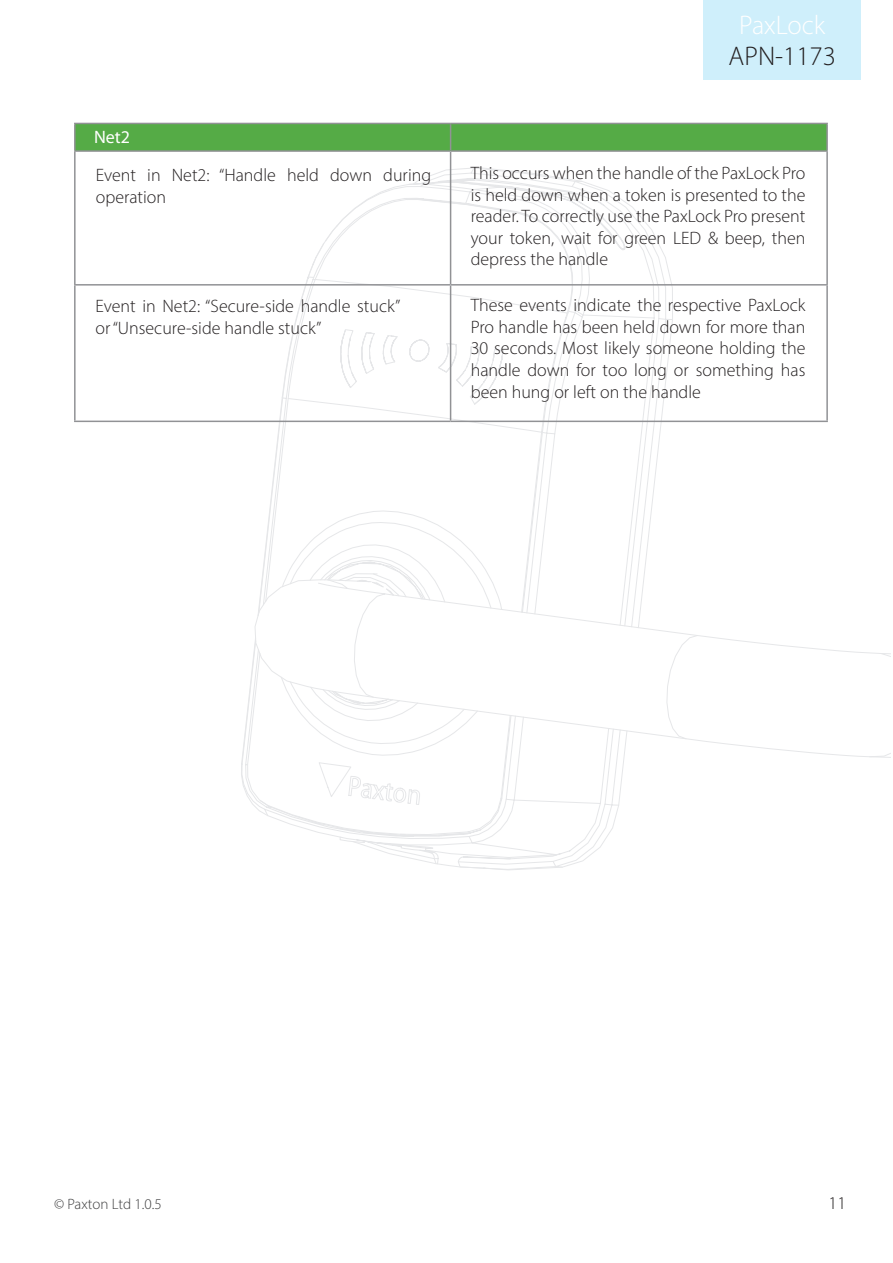
<style>
.page{position:relative;width:893px;height:1263px;background:#fff}
.page>*{position:absolute;margin:0;border:0;box-sizing:border-box;transform-origin:0 0}
.t1{font:300 27px "Myriad Pro";color:#231f20}
.t2{font:300 27px "Myriad Pro";color:#fff}
.Text_-_9pt_Bold_Tile___Plain_Text{font:300 18px/21.6px "Myriad Pro";color:#231f20}
.Text_-_9pt_Bold_Tile___Plain_Text-2{font:18px "Myriad Pro";color:#fff}
.t3{font:300 15px "Myriad Pro";letter-spacing:-.005em;color:#3e3e3f}
</style>
<div class="page">
<div style="left:704px;top:0;width:157px;height:80px;background:#cfeffb"></div>
<svg style="left:241px;top:167px;width:432px;height:703px"></svg>
<svg style="left:432px;top:181px;width:193px;height:69px"></svg>
<svg style="left:338px;top:836px;width:92px;height:15px"></svg>
<svg style="left:573px;top:579px;width:317px;height:180px"></svg>
<svg style="left:441px;top:199px;width:132px;height:637px"></svg>
<svg style="left:247px;top:199px;width:194px;height:637px"></svg>
<hr style="left:74px;top:123px;width:377px;height:1px;background:#919295">
<hr style="left:74px;top:124px;width:2px;height:26px;background:#919295">
<hr style="left:451px;top:123px;width:377px;height:1px;background:#919295">
<svg style="left:75px;top:123px;width:751px;height:27px"></svg>
<hr style="left:826px;top:124px;width:2px;height:26px;background:#919295">
<hr style="left:74px;top:150px;width:377px;height:2px;background:#919295">
<hr style="left:74px;top:152px;width:2px;height:132px;background:#919295">
<hr style="left:451px;top:150px;width:377px;height:2px;background:#919295">
<hr style="left:450px;top:152px;width:1px;height:132px;background:#919295">
<hr style="left:826px;top:152px;width:2px;height:132px;background:#919295">
<hr style="left:74px;top:284px;width:377px;height:2px;background:#919295">
<hr style="left:74px;top:286px;width:2px;height:135px;background:#919295">
<hr style="left:451px;top:284px;width:377px;height:2px;background:#919295">
<hr style="left:450px;top:286px;width:1px;height:135px;background:#919295">
<hr style="left:826px;top:286px;width:2px;height:135px;background:#919295">
<hr style="left:74px;top:421px;width:377px;height:1px;background:#919295">
<hr style="left:451px;top:421px;width:377px;height:1px;background:#919295">
<p class="Text_-_9pt_Bold_Tile___Plain_Text-2" style="left:94px;top:126px;width:38px">Net2</p>
<p class="Text_-_9pt_Bold_Tile___Plain_Text" style="left:96px;top:164px;width:337px">Event in Net2: “Handle held down during operation</p>
<p class="Text_-_9pt_Bold_Tile___Plain_Text" style="left:95px;top:295px;width:307px">Event in Net2: “Secure-side handle stuck” or “Unsecure-side handle stuck”</p>
<h1 class="t2" style="left:739px;top:9px;width:88px">PaxLock</h1>
<h1 class="t1" style="left:729px;top:40px;width:109px">APN-1173</h1>
<p class="Text_-_9pt_Bold_Tile___Plain_Text" style="left:471px;top:162px;width:336px;text-align:justify">This occurs when the handle of the PaxLock Pro is held down when a token is presented to the reader. To correctly use the PaxLock Pro present your token, wait for green LED &amp; beep, then depress the handle</p>
<p class="Text_-_9pt_Bold_Tile___Plain_Text" style="left:471px;top:294px;width:336px;text-align:justify">These events indicate the respective PaxLock Pro handle has been held down for more than 30 seconds. Most likely someone holding the handle down for too long or something has been hung or left on the handle</p>
<p class="t3" style="left:54px;top:1195px;width:109px">© Paxton Ltd 1.0.5</p>
<p class="Text_-_9pt_Bold_Tile___Plain_Text" style="left:829px;top:1191px;width:19px">11</p>
</div>
